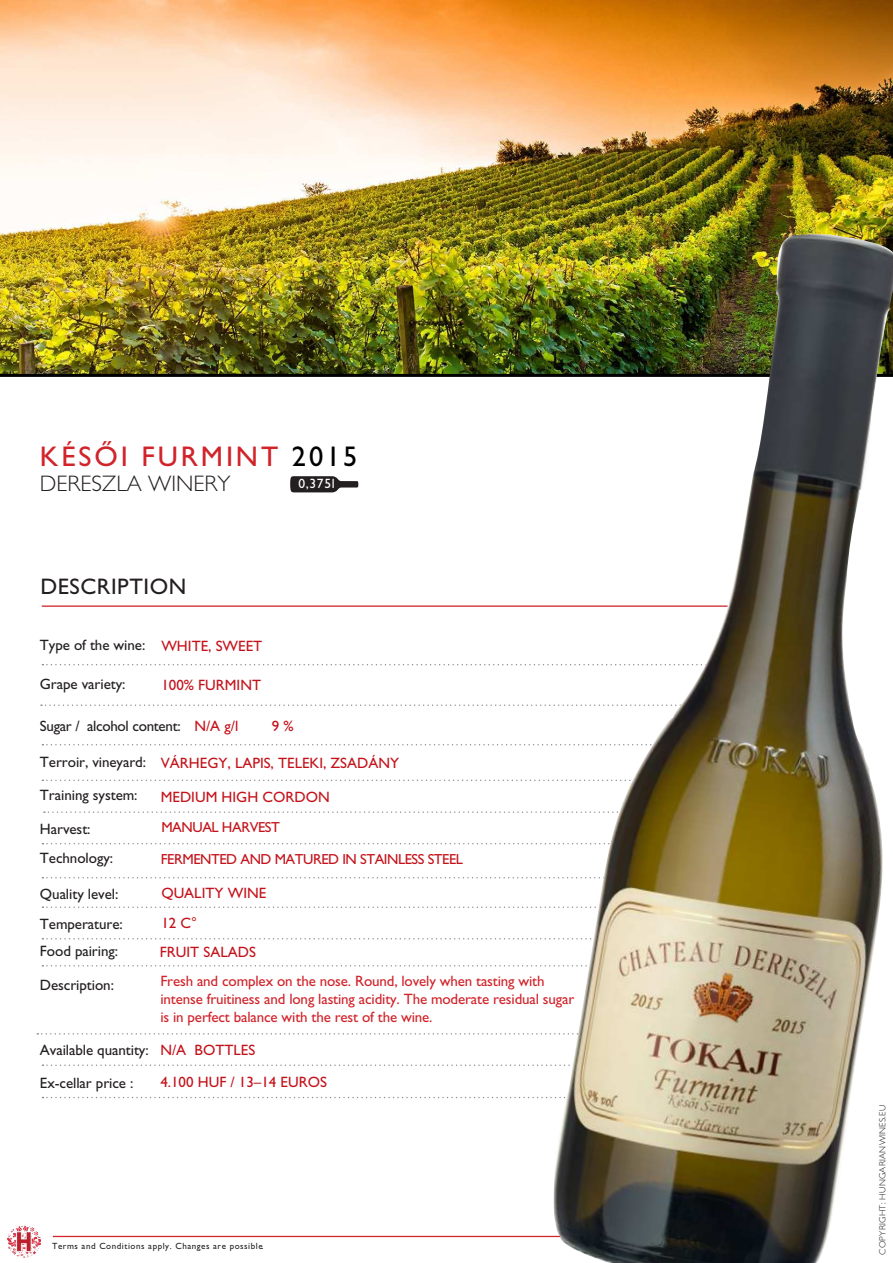
<style>
.page{position:relative;width:893px;height:1263px;background:#fff}
.page>*{position:absolute;margin:0;border:0;box-sizing:border-box;transform-origin:0 0}
.t1{font:500 28.5px "Gill CE";letter-spacing:.1em;color:#d1232a}
.t2{font:300 22.5px "Gill CE";color:#231f20}
.t3{font:500 22.5px "Gill CE";letter-spacing:.025em;color:#231f20}
.t4{font:500 15px/28.5px "Gill CE";letter-spacing:-.005em;color:#231f20}
.t5{font:500 15px/18px "Gill CE";letter-spacing:-.01em;color:#d1232a}
.t6{font:500 15px/28.8px "Gill CE";color:#c4121a}
.t7{font:500 14.55px/31.8px "Gill CE";letter-spacing:-.03em;color:#c4121a}
.t8{font:500 13.5px "Gill CE";color:#fff}
.t9{font:500 9px "Gill CE";letter-spacing:.06em;color:#231f20}
.t10{font:300 9px "Gill CE";letter-spacing:.025em;color:#231f20}
.s1{color:#000}
</style>
<div class="page">
<img style="left:0;top:0;width:893px;height:374px">
<hr style="left:0;top:374px;width:893px;height:3px;background:#000">
<svg style="left:42px;top:664px;width:512px;height:1px"></svg>
<svg style="left:42px;top:744px;width:511px;height:1px"></svg>
<svg style="left:44px;top:811px;width:510px;height:2px"></svg>
<svg style="left:42px;top:877px;width:512px;height:1px"></svg>
<svg style="left:42px;top:938px;width:512px;height:1px"></svg>
<svg style="left:42px;top:965px;width:512px;height:1px"></svg>
<svg style="left:42px;top:906px;width:512px;height:2px"></svg>
<hr style="left:42px;top:605px;width:702px;height:2px;background:#d1232a">
<svg style="left:41px;top:704px;width:513px;height:2px"></svg>
<svg style="left:42px;top:779px;width:512px;height:2px"></svg>
<svg style="left:43px;top:1064px;width:509px;height:2px"></svg>
<svg style="left:43px;top:1097px;width:509px;height:1px"></svg>
<svg style="left:43px;top:843px;width:511px;height:1px"></svg>
<svg style="left:37px;top:1033px;width:514px;height:1px"></svg>
<hr style="left:53px;top:1236px;width:536px;height:1px;background:#d1232a">
<svg style="left:290px;top:476px;width:68px;height:16px"></svg>
<img style="left:8px;top:1225px;width:33px;height:33px">
<img style="left:554px;top:234px;width:339px;height:1029px">
<h1 class="t1" style="left:40px;top:441px;width:319px">KÉSŐI FURMINT <span class="s1">2015</span></h1>
<h2 class="t2" style="left:40px;top:470px;width:192px">DERESZLA WINERY</h2>
<p class="t8" style="left:298px;top:477px;width:38px">0,375l</p>
<h2 class="t3" style="left:40px;top:574px;width:147px">DESCRIPTION</h2>
<p class="t4" style="left:40px;top:630px;width:107px">Type of the wine:</p>
<p class="t4" style="left:40px;top:669px;width:87px">Grape variety:</p>
<p class="t4" style="left:40px;top:711px;width:142px">Sugar / alcohol content:</p>
<p class="t4" style="left:40px;top:747px;width:108px">Terroir, vineyard:</p>
<p class="t4" style="left:40px;top:780px;width:99px">Training system:</p>
<p class="t4" style="left:40px;top:815px;width:75px">Harvest:<br>Technology:</p>
<p class="t4" style="left:40px;top:879px;width:84px;line-height:30px">Quality level:<br>Temperature:</p>
<p class="t4" style="left:40px;top:936px;width:80px">Food pairing:</p>
<p class="t4" style="left:40px;top:971px;width:76px">Description:</p>
<p class="t6" style="left:161px;top:632px;width:102px">WHITE, SWEET</p>
<p class="t6" style="left:161px;top:671px;width:101px">100% FURMINT</p>
<p class="t6" style="left:194px;top:712px;width:46px">N/A g/l</p>
<p class="t6" style="left:272px;top:712px;width:23px">9 %</p>
<p class="t6" style="left:161px;top:749px;width:240px">VÁRHEGY, LAPIS, TELEKI, ZSADÁNY</p>
<p class="t6" style="left:161px;top:783px;width:170px">MEDIUM HIGH CORDON</p>
<p class="t7" style="left:161px;top:811px;width:304px">MANUAL HARVEST<br>FERMENTED AND MATURED IN STAINLESS STEEL</p>
<p class="t6" style="left:161px;top:879px;width:106px">QUALITY WINE</p>
<p class="t6" style="left:160px;top:909px;width:98px">12 C°<br>FRUIT SALADS</p>
<p class="t5" style="left:160px;top:972px;width:416px">Fresh and complex on the nose. Round, lovely when tasting with intense fruitiness and long lasting acidity. The moderate residual sugar is in perfect balance with the rest of the wine.</p>
<p class="t4" style="left:40px;top:1035px;width:110px">Available quantity:</p>
<p class="t4" style="left:40px;top:1068px;width:95px">Ex-cellar price :</p>
<p class="t6" style="left:160px;top:1033px;width:168px;line-height:32.8px">N/A BOTTLES<br>4.100 HUF / 13–14 EUROS</p>
<p class="t9" style="left:52px;top:1241px;width:213px">Terms and Conditions apply. Changes are possible.</p>
<p class="t10" style="left:877px;top:1254px;width:151px;rotate:-90deg">COPYRIGHT: HUNGARIANWINES.EU</p>
</div>
